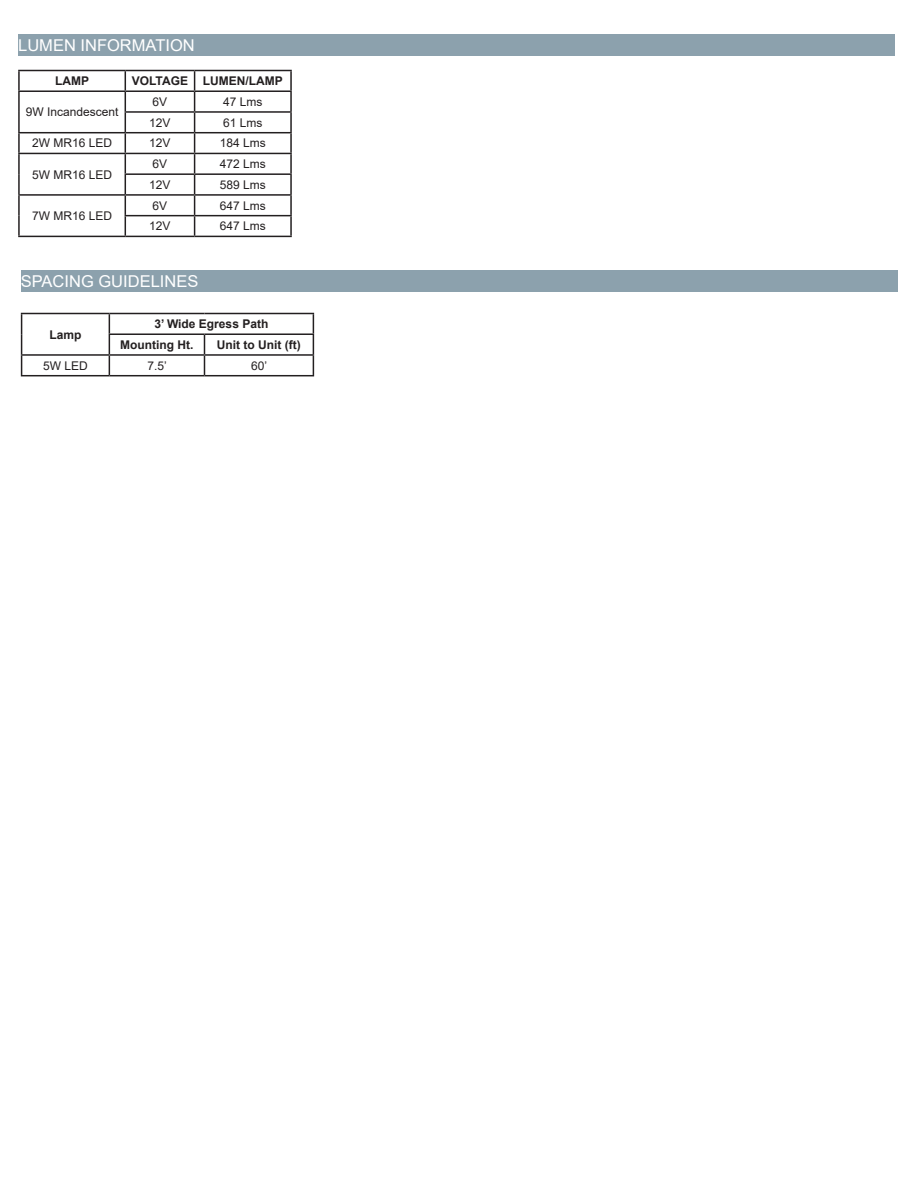
<style>
.page{position:relative;width:918px;height:1188px;background:#fff}
.page>*{position:absolute;margin:0;border:0;box-sizing:border-box;transform-origin:0 0}
.t1{font:16.35px "Arial";color:#fff}
.t2{font:12px "Arial";color:#231f20}
.t3{font:700 12px "Arial";color:#231f20}
</style>
<div class="page">
<div style="left:18px;top:35px;width:877px;height:21px;background:#8ca1ad"></div>
<hr style="left:18px;top:70px;width:107px;height:1px;background:#231f20">
<svg style="left:18px;top:71px;width:2px;height:19px"></svg>
<hr style="left:125px;top:70px;width:70px;height:1px;background:#231f20">
<hr style="left:195px;top:70px;width:97px;height:1px;background:#231f20">
<hr style="left:18px;top:90px;width:107px;height:2px;background:#231f20">
<hr style="left:18px;top:92px;width:2px;height:20px;background:#231f20">
<hr style="left:125px;top:90px;width:70px;height:2px;background:#231f20">
<hr style="left:195px;top:90px;width:97px;height:2px;background:#231f20">
<hr style="left:18px;top:112px;width:2px;height:20px;background:#231f20">
<hr style="left:125px;top:111px;width:70px;height:2px;background:#231f20">
<hr style="left:195px;top:111px;width:97px;height:2px;background:#231f20">
<svg style="left:290px;top:71px;width:2px;height:61px"></svg>
<hr style="left:18px;top:132px;width:107px;height:1px;background:#231f20">
<hr style="left:18px;top:133px;width:2px;height:20px;background:#231f20">
<hr style="left:125px;top:132px;width:70px;height:1px;background:#231f20">
<hr style="left:195px;top:132px;width:97px;height:1px;background:#231f20">
<hr style="left:290px;top:133px;width:2px;height:20px;background:#231f20">
<hr style="left:18px;top:153px;width:107px;height:1px;background:#231f20">
<hr style="left:18px;top:154px;width:2px;height:20px;background:#231f20">
<hr style="left:125px;top:153px;width:70px;height:1px;background:#231f20">
<hr style="left:195px;top:153px;width:97px;height:1px;background:#231f20">
<hr style="left:18px;top:174px;width:2px;height:20px;background:#231f20">
<hr style="left:125px;top:173px;width:70px;height:2px;background:#231f20">
<hr style="left:195px;top:173px;width:97px;height:2px;background:#231f20">
<hr style="left:18px;top:194px;width:107px;height:2px;background:#231f20">
<hr style="left:18px;top:196px;width:2px;height:20px;background:#231f20">
<hr style="left:125px;top:194px;width:70px;height:2px;background:#231f20">
<hr style="left:195px;top:194px;width:97px;height:2px;background:#231f20">
<svg style="left:290px;top:154px;width:2px;height:61px"></svg>
<hr style="left:18px;top:216px;width:2px;height:20px;background:#231f20">
<hr style="left:125px;top:215px;width:70px;height:1px;background:#231f20">
<svg style="left:125px;top:71px;width:1px;height:165px"></svg>
<hr style="left:195px;top:215px;width:97px;height:1px;background:#231f20">
<svg style="left:194px;top:71px;width:1px;height:165px"></svg>
<hr style="left:290px;top:216px;width:2px;height:20px;background:#231f20">
<hr style="left:18px;top:236px;width:107px;height:1px;background:#231f20">
<hr style="left:125px;top:236px;width:70px;height:1px;background:#231f20">
<hr style="left:195px;top:236px;width:97px;height:1px;background:#231f20">
<div style="left:21px;top:270px;width:877px;height:22px;background:#8ca1ad"></div>
<hr style="left:21px;top:313px;width:88px;height:1px;background:#231f20">
<hr style="left:109px;top:313px;width:95px;height:1px;background:#231f20">
<hr style="left:204px;top:313px;width:110px;height:1px;background:#231f20">
<hr style="left:109px;top:333px;width:95px;height:2px;background:#231f20">
<hr style="left:204px;top:333px;width:110px;height:2px;background:#231f20">
<hr style="left:21px;top:354px;width:88px;height:2px;background:#231f20">
<svg style="left:21px;top:314px;width:1px;height:61px"></svg>
<hr style="left:109px;top:354px;width:95px;height:2px;background:#231f20">
<svg style="left:109px;top:314px;width:1px;height:61px"></svg>
<hr style="left:204px;top:354px;width:110px;height:2px;background:#231f20">
<svg style="left:204px;top:335px;width:1px;height:40px"></svg>
<svg style="left:313px;top:314px;width:1px;height:61px"></svg>
<hr style="left:21px;top:375px;width:88px;height:1px;background:#231f20">
<hr style="left:109px;top:375px;width:95px;height:1px;background:#231f20">
<hr style="left:204px;top:375px;width:110px;height:1px;background:#231f20">
<p class="t1" style="left:18px;top:34px;width:178px">LUMEN INFORMATION</p>
<p class="t3" style="left:55px;top:73px;width:35px">LAMP</p>
<p class="t3" style="left:132px;top:73px;width:58px">VOLTAGE</p>
<p class="t3" style="left:203px;top:73px;width:81px">LUMEN/LAMP</p>
<p class="t2" style="left:26px;top:104px;width:94px">9W Incandescent</p>
<p class="t2" style="left:153px;top:93px;width:16px">6V</p>
<p class="t2" style="left:223px;top:93px;width:41px">47 Lms</p>
<p class="t2" style="left:149px;top:114px;width:23px">12V</p>
<p class="t2" style="left:223px;top:114px;width:41px">61 Lms</p>
<p class="t2" style="left:32px;top:135px;width:82px">2W MR16 LED</p>
<p class="t2" style="left:149px;top:135px;width:23px">12V</p>
<p class="t2" style="left:220px;top:135px;width:48px">184 Lms</p>
<p class="t2" style="left:32px;top:166px;width:82px">5W MR16 LED</p>
<p class="t2" style="left:153px;top:156px;width:16px">6V</p>
<p class="t2" style="left:220px;top:156px;width:48px">472 Lms</p>
<p class="t2" style="left:149px;top:176px;width:23px">12V</p>
<p class="t2" style="left:220px;top:176px;width:48px">589 Lms</p>
<p class="t2" style="left:32px;top:208px;width:82px">7W MR16 LED</p>
<p class="t2" style="left:153px;top:197px;width:16px">6V</p>
<p class="t2" style="left:220px;top:197px;width:48px">647 Lms</p>
<p class="t2" style="left:149px;top:218px;width:23px">12V</p>
<p class="t2" style="left:220px;top:218px;width:48px">647 Lms</p>
<p class="t1" style="left:21px;top:270px;width:179px">SPACING GUIDELINES</p>
<p class="t3" style="left:49px;top:326px;width:34px">Lamp</p>
<p class="t3" style="left:154px;top:316px;width:115px">3’ Wide Egress Path</p>
<p class="t3" style="left:120px;top:336px;width:75px">Mounting Ht.</p>
<p class="t3" style="left:217px;top:336px;width:85px">Unit to Unit (ft)</p>
<p class="t2" style="left:43px;top:357px;width:46px">5W LED</p>
<p class="t2" style="left:147px;top:357px;width:21px">7.5’</p>
<p class="t2" style="left:251px;top:357px;width:18px">60’</p>
</div>
